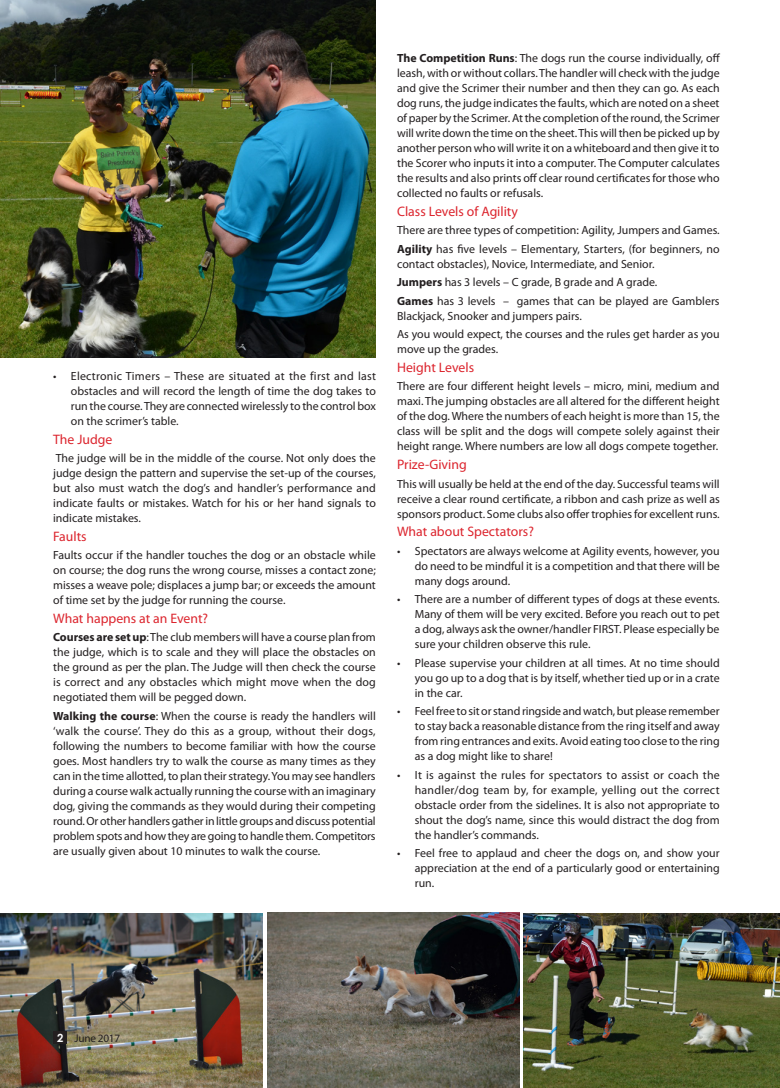
<style>
.page{position:relative;width:780px;height:1088px;background:#fff}
.page>*{position:absolute;margin:0;border:0;box-sizing:border-box;transform-origin:0 0}
.Body_text{font:13.75px "Myriad Pro";color:#dc252e}
.Body_text-2{font:11.88px/15px "Myriad Pro";color:#231f20;text-align:justify}
.t1{font:11.25px "Myriad Pro";letter-spacing:-.025em;color:#231f20}
.t2{font:700 11.25px "Century Gothic";color:#fff}
.s1{font-weight:700}
</style>
<div class="page">
<img style="left:0;top:0;width:376px;height:357px">
<img style="left:268px;top:912px;width:251px;height:176px">
<img style="left:0;top:913px;width:262px;height:174px">
<img style="left:523px;top:913px;width:257px;height:174px">
<div style="left:53px;top:1031px;width:14px;height:13px;background:#231f20"></div>
<p class="Body_text-2" style="left:71px;top:368px;width:306px;text-indent:-18px">• Electronic Timers – These are situated at the first and last obstacles and will record the length of time the dog takes to run the course. They are connected wirelessly to the control box on the scrimer’s table.</p>
<p class="Body_text" style="left:53px;top:431px;width:61px">The Judge</p>
<p class="Body_text-2" style="left:53px;top:450px;width:324px">The judge will be in the middle of the course. Not only does the judge design the pattern and supervise the set-up of the courses, but also must watch the dog’s and handler’s performance and indicate faults or mistakes. Watch for his or her hand signals to indicate mistakes.</p>
<p class="Body_text" style="left:53px;top:528px;width:35px">Faults</p>
<p class="Body_text-2" style="left:53px;top:548px;width:324px">Faults occur if the handler touches the dog or an obstacle while on course; the dog runs the wrong course, misses a contact zone; misses a weave pole; displaces a jump bar; or exceeds the amount of time set by the judge for running the course.</p>
<p class="Body_text" style="left:53px;top:610px;width:156px">What happens at an Event?</p>
<p class="Body_text-2" style="left:53px;top:630px;width:324px"><span class="s1">Courses are set up</span>: The club members will have a course plan from the judge, which is to scale and they will place the obstacles on the ground as per the plan. The Judge will then check the course is correct and any obstacles which might move when the dog negotiated them will be pegged down.</p>
<p class="Body_text-2" style="left:53px;top:708px;width:324px"><span class="s1">Walking the course</span>: When the course is ready the handlers will ‘walk the course’. They do this as a group, without their dogs, following the numbers to become familiar with how the course goes. Most handlers try to walk the course as many times as they can in the time allotted, to plan their strategy. You may see handlers during a course walk actually running the course with an imaginary dog, giving the commands as they would during their competing round. Or other handlers gather in little groups and discuss potential problem spots and how they are going to handle them. Competitors are usually given about 10 minutes to walk the course.</p>
<p class="Body_text-2" style="left:397px;top:50px;width:324px"><span class="s1">The Competition Runs</span>: The dogs run the course individually, off leash, with or without collars. The handler will check with the judge and give the Scrimer their number and then they can go. As each dog runs, the judge indicates the faults, which are noted on a sheet of paper by the Scrimer. At the completion of the round, the Scrimer will write down the time on the sheet. This will then be picked up by another person who will write it on a whiteboard and then give it to the Scorer who inputs it into a computer. The Computer calculates the results and also prints off clear round certificates for those who collected no faults or refusals.</p>
<p class="Body_text" style="left:397px;top:203px;width:122px">Class Levels of Agility</p>
<p class="Body_text-2" style="left:397px;top:222px;width:324px">There are three types of competition: Agility, Jumpers and Games.</p>
<p class="Body_text-2" style="left:397px;top:241px;width:324px"><span class="s1">Agility</span> has five levels – Elementary, Starters, (for beginners, no contact obstacles), Novice, Intermediate, and Senior.</p>
<p class="Body_text-2" style="left:397px;top:275px;width:262px"><span class="s1">Jumpers</span> has 3 levels – C grade, B grade and A grade.</p>
<p class="Body_text-2" style="left:397px;top:293px;width:324px"><span class="s1">Games</span> has 3 levels – games that can be played are Gamblers<br>Blackjack, Snooker and jumpers pairs.</p>
<p class="Body_text-2" style="left:397px;top:327px;width:324px">As you would expect, the courses and the rules get harder as you move up the grades.</p>
<p class="Body_text" style="left:397px;top:359px;width:79px">Height Levels</p>
<p class="Body_text-2" style="left:397px;top:379px;width:324px">There are four different height levels – micro, mini, medium and maxi. The jumping obstacles are all altered for the different height of the dog. Where the numbers of each height is more than 15, the class will be split and the dogs will compete solely against their height range. Where numbers are low all dogs compete together.</p>
<p class="Body_text" style="left:397px;top:456px;width:71px">Prize-Giving</p>
<p class="Body_text-2" style="left:397px;top:476px;width:324px">This will usually be held at the end of the day. Successful teams will receive a clear round certificate, a ribbon and cash prize as well as sponsors product. Some clubs also offer trophies for excellent runs.</p>
<p class="Body_text" style="left:397px;top:523px;width:138px">What about Spectators?</p>
<p class="Body_text-2" style="left:415px;top:543px;width:306px;text-indent:-18px">• Spectators are always welcome at Agility events, however, you do need to be mindful it is a competition and that there will be many dogs around.</p>
<p class="Body_text-2" style="left:415px;top:591px;width:306px;text-indent:-18px">• There are a number of different types of dogs at these events.<br>Many of them will be very excited. Before you reach out to pet a dog, always ask the owner/handler FIRST. Please especially be sure your children observe this rule.</p>
<p class="Body_text-2" style="left:415px;top:655px;width:306px;text-indent:-18px">• Please supervise your children at all times. At no time should you go up to a dog that is by itself, whether tied up or in a crate in the car.</p>
<p class="Body_text-2" style="left:415px;top:704px;width:306px;text-indent:-18px">• Feel free to sit or stand ringside and watch, but please remember to stay back a reasonable distance from the ring itself and away from ring entrances and exits. Avoid eating too close to the ring as a dog might like to share!</p>
<p class="Body_text-2" style="left:415px;top:767px;width:306px;text-indent:-18px">• It is against the rules for spectators to assist or coach the handler/dog team by, for example, yelling out the correct obstacle order from the sidelines. It is also not appropriate to shout the dog’s name, since this would distract the dog from the handler’s commands.</p>
<p class="Body_text-2" style="left:415px;top:846px;width:306px;text-indent:-18px">• Feel free to applaud and cheer the dogs on, and show your appreciation at the end of a particularly good or entertaining run.</p>
<p class="t2" style="left:57px;top:1029px;width:8px">2</p>
<p class="t1" style="left:75px;top:1031px;width:47px">June 2017</p>
</div>
